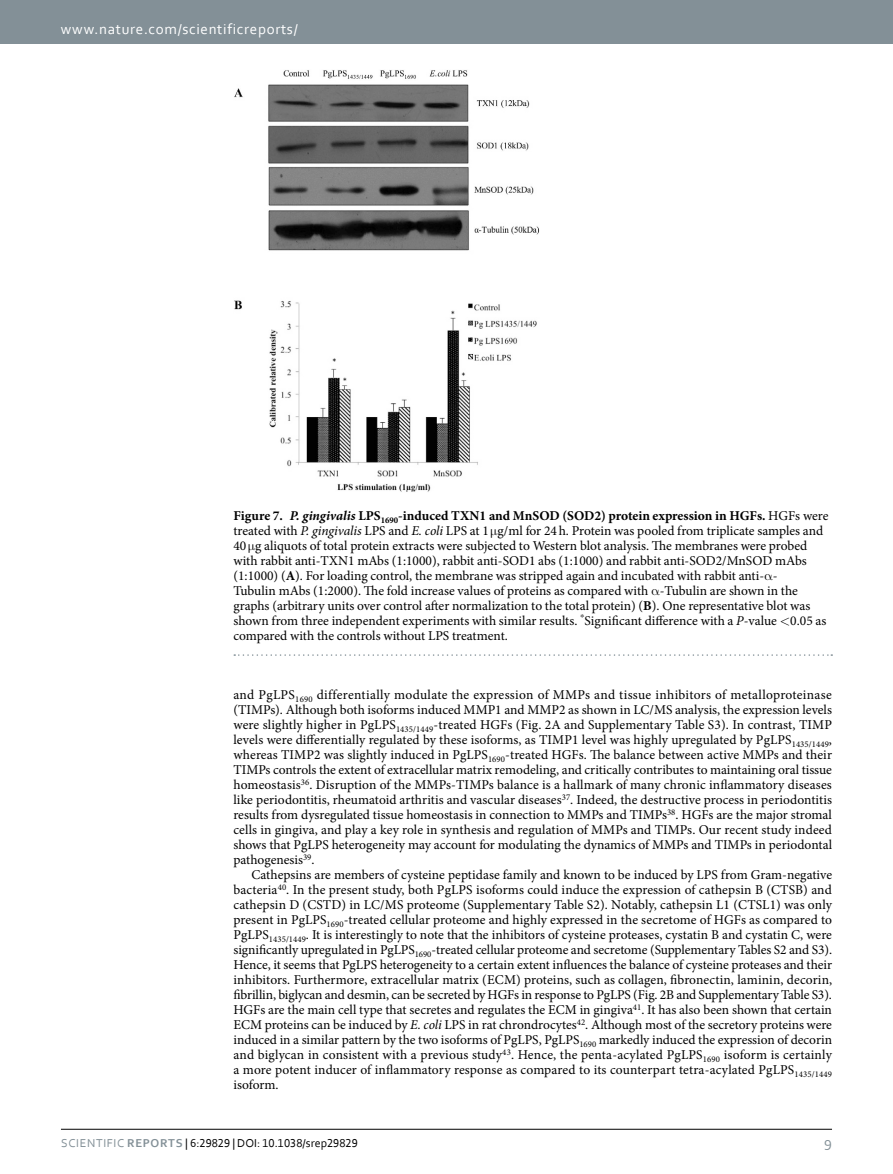
<style>
.page{position:relative;width:893px;height:1174px;background:#fff}
.page>*{position:absolute;margin:0;border:0;box-sizing:border-box;transform-origin:0 0}
.t1{font:15px "Klmhbp Corbel";letter-spacing:.045em;color:#fff}
.t2{font:15px "Wbvwcn Corbel";color:#839097}
.t3{font:13.5px/15px "Jwcdnw Minion Pro";color:#000;text-align:justify}
.t4{font:700 13.5px "Cnkjsc Minion Pro";color:#000}
.t5{font:12px "Xlrmvw Yxgbkn Pxbhxp Srsmsh Fxfbhm Knptdl Corbel";color:#000}
.s1{font-family:"Vlbbjm Minion Pro";font-style:italic}
.s2{font-family:"Jwcdnw Minion Pro";font-weight:400}
.s3{font-family:"Hknxys Minion Pro";font-style:italic}
.s4{font-family:"Cnkjsc Minion Pro";font-weight:700}
.s5{font-family:"Wkkgrt Corbel";color:#839097}
.s6{font-family:"Tggkqc Corbel";font-weight:700;color:#839097}
</style>
<div class="page">
<div style="left:0;top:0;width:893px;height:43px;background:#839097"></div>
<hr style="left:61px;top:1129px;width:771px;height:1px;background:#000">
<img style="left:234px;top:70px;width:305px;height:422px">
<svg style="left:234px;top:654px;width:598px;height:2px"></svg>
<p class="t1" style="left:61px;top:19px;width:238px">www.nature.com/scientificreports/</p>
<p class="t4" style="left:233px;top:506px;width:596px">Figure 7. <span class="s1">P. gingivalis</span> LPS<sub>1690</sub>-induced TXN1 and MnSOD (SOD2) protein expression in HGFs. <span class="s2">HGFs were</span></p>
<p class="t3" style="left:233px;top:523px;width:594px;text-align:left">treated with <span class="s3">P. gingivalis</span> LPS and <span class="s3">E. coli</span> LPS at 1 g/ml for 24h. Protein was pooled from triplicate samples and 40 g aliquots of total protein extracts were subjected to Western blot analysis. The membranes were probed with rabbit anti-TXN1 mAbs (1:1000), rabbit anti-SOD1 abs (1:1000) and rabbit anti-SOD2/MnSOD mAbs (1:1000) (<span class="s4">A</span>). For loading control, the membrane was stripped again and incubated with rabbit anti- -<br>Tubulin mAbs (1:2000). The fold increase values of proteins as compared with -Tubulin are shown in the graphs (arbitrary units over control after normalization to the total protein) (<span class="s4">B</span>). One representative blot was shown from three independent experiments with similar results. <sup>*</sup>Significant difference with a <span class="s3">P</span>-value 0.05 as compared with the controls without LPS treatment.</p>
<p class="t3" style="left:233px;top:687px;width:600px">and PgLPS<sub>1690</sub> differentially modulate the expression of MMPs and tissue inhibitors of metalloproteinase (TIMPs). Although both isoforms induced MMP1 and MMP2 as shown in LC/MS analysis, the expression levels were slightly higher in PgLPS<sub>1435/1449</sub>-treated HGFs (Fig. 2A and Supplementary Table S3). In contrast, TIMP levels were differentially regulated by these isoforms, as TIMP1 level was highly upregulated by PgLPS<sub>1435/1449</sub>, whereas TIMP2 was slightly induced in PgLPS<sub>1690</sub>-treated HGFs. The balance between active MMPs and their TIMPs controls the extent of extracellular matrix remodeling, and critically contributes to maintaining oral tissue homeostasis<sup>36</sup>. Disruption of the MMPs-TIMPs balance is a hallmark of many chronic inflammatory diseases like periodontitis, rheumatoid arthritis and vascular diseases<sup>37</sup>. Indeed, the destructive process in periodontitis results from dysregulated tissue homeostasis in connection to MMPs and TIMPs<sup>38</sup>. HGFs are the major stromal cells in gingiva, and play a key role in synthesis and regulation of MMPs and TIMPs. Our recent study indeed shows that PgLPS heterogeneity may account for modulating the dynamics of MMPs and TIMPs in periodontal pathogenesis<sup>39</sup>.</p>
<p class="t3" style="left:233px;top:867px;width:600px;text-indent:18px">Cathepsins are members of cysteine peptidase family and known to be induced by LPS from Gram-negative bacteria<sup>40</sup>. In the present study, both PgLPS isoforms could induce the expression of cathepsin B (CTSB) and cathepsin D (CSTD) in LC/MS proteome (Supplementary Table S2). Notably, cathepsin L1 (CTSL1) was only present in PgLPS<sub>1690</sub>-treated cellular proteome and highly expressed in the secretome of HGFs as compared to PgLPS<sub>1435/1449</sub>. It is interestingly to note that the inhibitors of cysteine proteases, cystatin B and cystatin C, were significantly upregulated in PgLPS<sub>1690</sub>-treated cellular proteome and secretome (Supplementary Tables S2 and S3).<br>Hence, it seems that PgLPS heterogeneity to a certain extent influences the balance of cysteine proteases and their inhibitors. Furthermore, extracellular matrix (ECM) proteins, such as collagen, fibronectin, laminin, decorin, fibrillin, biglycan and desmin, can be secreted by HGFs in response to PgLPS (Fig. 2B and Supplementary Table S3).<br>HGFs are the main cell type that secretes and regulates the ECM in gingiva<sup>41</sup>. It has also been shown that certain ECM proteins can be induced by <span class="s3">E. coli</span> LPS in rat chrondrocytes<sup>42</sup>. Although most of the secretory proteins were induced in a similar pattern by the two isoforms of PgLPS, PgLPS<sub>1690</sub> markedly induced the expression of decorin and biglycan in consistent with a previous study<sup>43</sup>. Hence, the penta-acylated PgLPS<sub>1690</sub> isoform is certainly a more potent inducer of inflammatory response as compared to its counterpart tetra-acylated PgLPS<sub>1435/1449 </sub>isoform.</p>
<p class="t5" style="left:61px;top:1135px;width:298px"><span class="s5">SCIENTIFIC</span> <span class="s6">REPORTS</span> | 6:29829 | DOI: 10.1038/srep29829</p>
<p class="t2" style="left:824px;top:1132px;width:9px">9</p>
</div>
